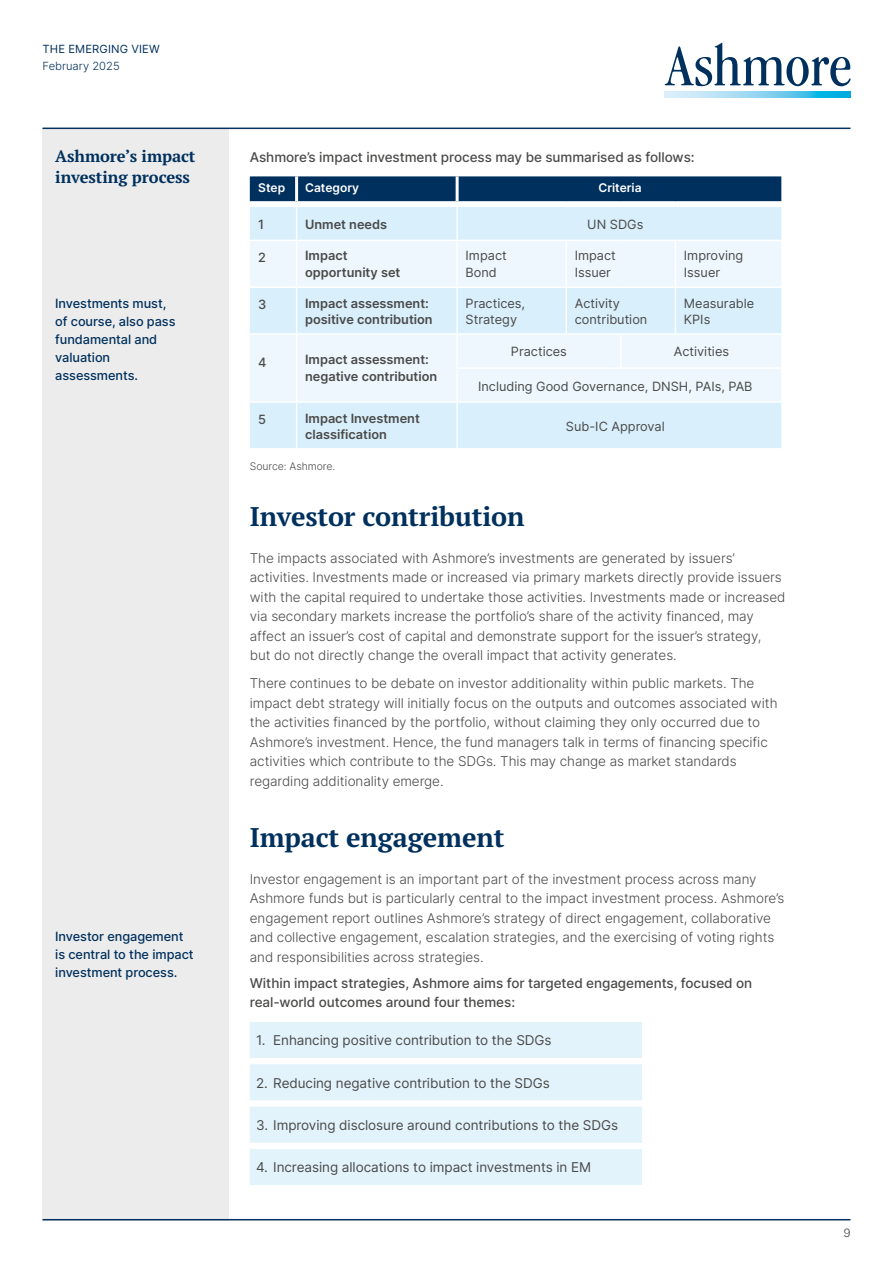
<style>
.page{position:relative;width:893px;height:1263px;background:#fff}
.page>*{position:absolute;margin:0;border:0;box-sizing:border-box;transform-origin:0 0}
.t1{font:700 27px "PT Serif Pro";letter-spacing:-.005em;color:#00305d}
.t2{font:700 16.5px/21px "PT Serif Pro";letter-spacing:-.005em;color:#00305d}
.t3{font:300 13.5px/19.5px "Inter";letter-spacing:-.005em;color:#4a4a49}
.t4{font:13.5px "Inter";letter-spacing:-.005em;color:#4a4a49}
.t5{font:500 13.5px/19.5px "Inter";letter-spacing:-.005em;color:#4a4a49}
.t6{font:12.75px/16.5px "Inter";color:#4a4a49}
.t7{font:600 12.75px/16.5px "Inter";color:#4a4a49}
.t8{font:500 12.75px/18px "Inter";letter-spacing:-.005em;color:#00305d}
.t9{font:500 12.75px "Inter";color:#4a4a49}
.t10{font:600 12px "Inter";color:#fff}
.t11{font:300 12px "Univers Com 45";color:#4a4a49}
.t12{font:11.25px "Inter";letter-spacing:.01em;color:#00305d}
.t13{font:300 11.25px "Inter";color:#00305d}
.t14{font:300 10.5px "Inter";letter-spacing:-.005em;color:#4a4a49}
</style>
<div class="page">
<div style="left:43px;top:128px;width:186px;height:1092px;background:#ececec"></div>
<svg style="left:665px;top:43px;width:185px;height:43px"></svg>
<svg style="left:665px;top:92px;width:185px;height:6px"></svg>
<hr style="left:43px;top:128px;width:807px;height:1px;background:#00305d">
<hr style="left:43px;top:1219px;width:807px;height:1px;background:#00305d">
<div style="left:250px;top:1022px;width:392px;height:36px;background:#e3f3fc"></div>
<div style="left:250px;top:1064px;width:392px;height:36px;background:#e3f3fc"></div>
<div style="left:250px;top:1107px;width:392px;height:36px;background:#e3f3fc"></div>
<div style="left:250px;top:1149px;width:392px;height:36px;background:#e3f3fc"></div>
<div style="left:250px;top:207px;width:531px;height:241px;background:#d9effb"></div>
<svg style="left:250px;top:241px;width:531px;height:160px;background:#e7f4fc"></svg>
<svg style="left:250px;top:176px;width:532px;height:26px;background:#0f3c66"></svg>
<hr style="left:296px;top:207px;width:1px;height:33px;background:#fff">
<hr style="left:456px;top:207px;width:2px;height:33px;background:#fff">
<hr style="left:250px;top:240px;width:47px;height:1px;background:#fff">
<hr style="left:297px;top:240px;width:160px;height:1px;background:#fff">
<hr style="left:296px;top:241px;width:1px;height:45px;background:#fff">
<hr style="left:457px;top:240px;width:109px;height:1px;background:#fff">
<hr style="left:456px;top:241px;width:2px;height:45px;background:#fff">
<hr style="left:566px;top:240px;width:55px;height:1px;background:#fff">
<hr style="left:565px;top:241px;width:2px;height:45px;background:#fff">
<hr style="left:621px;top:240px;width:54px;height:1px;background:#fff">
<hr style="left:675px;top:240px;width:106px;height:1px;background:#fff">
<hr style="left:675px;top:241px;width:1px;height:45px;background:#fff">
<hr style="left:250px;top:286px;width:47px;height:2px;background:#fff">
<hr style="left:297px;top:286px;width:160px;height:2px;background:#fff">
<hr style="left:296px;top:288px;width:1px;height:45px;background:#fff">
<hr style="left:457px;top:286px;width:109px;height:2px;background:#fff">
<hr style="left:456px;top:288px;width:2px;height:45px;background:#fff">
<hr style="left:566px;top:286px;width:55px;height:2px;background:#fff">
<hr style="left:621px;top:286px;width:54px;height:2px;background:#fff">
<hr style="left:675px;top:286px;width:106px;height:2px;background:#fff">
<hr style="left:250px;top:333px;width:47px;height:2px;background:#fff">
<hr style="left:297px;top:333px;width:160px;height:2px;background:#fff">
<hr style="left:296px;top:335px;width:1px;height:33px;background:#fff">
<hr style="left:457px;top:333px;width:109px;height:2px;background:#fff">
<hr style="left:456px;top:335px;width:2px;height:32px;background:#fff">
<hr style="left:566px;top:333px;width:55px;height:2px;background:#fff">
<hr style="left:621px;top:333px;width:54px;height:2px;background:#fff">
<hr style="left:620px;top:335px;width:2px;height:32px;background:#fff">
<hr style="left:675px;top:333px;width:106px;height:2px;background:#fff">
<hr style="left:296px;top:368px;width:1px;height:33px;background:#fff">
<hr style="left:456px;top:367px;width:110px;height:2px;background:#fff">
<hr style="left:456px;top:369px;width:2px;height:32px;background:#fff">
<hr style="left:566px;top:367px;width:55px;height:2px;background:#fff">
<hr style="left:621px;top:367px;width:54px;height:2px;background:#fff">
<hr style="left:675px;top:367px;width:106px;height:2px;background:#fff">
<hr style="left:250px;top:401px;width:47px;height:2px;background:#fff">
<hr style="left:297px;top:401px;width:160px;height:2px;background:#fff">
<hr style="left:296px;top:403px;width:1px;height:45px;background:#fff">
<hr style="left:457px;top:401px;width:109px;height:2px;background:#fff">
<hr style="left:456px;top:403px;width:2px;height:45px;background:#fff">
<hr style="left:566px;top:401px;width:55px;height:2px;background:#fff">
<hr style="left:621px;top:401px;width:54px;height:2px;background:#fff">
<hr style="left:675px;top:401px;width:106px;height:2px;background:#fff">
<hr style="left:565px;top:288px;width:2px;height:45px;background:#fff">
<hr style="left:675px;top:288px;width:1px;height:45px;background:#fff">
<p class="t12" style="left:43px;top:41px;width:119px">THE EMERGING VIEW</p>
<p class="t13" style="left:43px;top:58px;width:79px">February 2025</p>
<p class="t2" style="left:55px;top:145px;width:142px">Ashmore’s impact investing process</p>
<p class="t8" style="left:55px;top:294px;width:122px">Investments must, of course, also pass fundamental and valuation assessments.</p>
<p class="t8" style="left:55px;top:927px;width:140px">Investor engagement is central to the impact investment process.</p>
<p class="t5" style="left:250px;top:147px;width:446px">Ashmore’s impact investment process may be summarised as follows:</p>
<p class="t10" style="left:258px;top:179px;width:28px">Step</p>
<p class="t10" style="left:305px;top:179px;width:56px">Category</p>
<p class="t10" style="left:598px;top:179px;width:45px">Criteria</p>
<p class="t9" style="left:258px;top:215px;width:8px">1</p>
<p class="t7" style="left:305px;top:216px;width:84px">Unmet needs</p>
<p class="t6" style="left:587px;top:216px;width:58px">UN SDGs</p>
<p class="t9" style="left:258px;top:248px;width:9px">2</p>
<p class="t7" style="left:305px;top:247px;width:97px">Impact opportunity set</p>
<p class="t6" style="left:466px;top:247px;width:43px">Impact<br>Bond</p>
<p class="t6" style="left:575px;top:247px;width:43px">Impact<br>Issuer</p>
<p class="t6" style="left:684px;top:247px;width:61px">Improving<br>Issuer</p>
<p class="t9" style="left:258px;top:295px;width:10px">3</p>
<p class="t7" style="left:305px;top:295px;width:129px">Impact assessment: positive contribution</p>
<p class="t6" style="left:466px;top:295px;width:61px">Practices,<br>Strategy</p>
<p class="t6" style="left:575px;top:295px;width:74px">Activity contribution</p>
<p class="t6" style="left:684px;top:295px;width:72px">Measurable<br>KPIs</p>
<p class="t9" style="left:258px;top:353px;width:10px">4</p>
<p class="t7" style="left:305px;top:351px;width:134px">Impact assessment: negative contribution</p>
<p class="t6" style="left:511px;top:343px;width:58px">Practices</p>
<p class="t6" style="left:674px;top:343px;width:57px">Activities</p>
<p class="t6" style="left:478px;top:377px;width:276px">Including Good Governance, DNSH, PAIs, PAB</p>
<p class="t9" style="left:258px;top:410px;width:9px">5</p>
<p class="t7" style="left:305px;top:409px;width:116px">Impact Investment classification</p>
<p class="t6" style="left:566px;top:418px;width:100px">Sub-IC Approval</p>
<p class="t14" style="left:250px;top:458px;width:87px">Source: Ashmore.</p>
<h1 class="t1" style="left:250px;top:499px;width:276px">Investor contribution</h1>
<p class="t3" style="left:250px;top:548px;width:537px">The impacts associated with Ashmore’s investments are generated by issuers’ activities. Investments made or increased via primary markets directly provide issuers with the capital required to undertake those activities. Investments made or increased via secondary markets increase the portfolio’s share of the activity financed, may affect an issuer’s cost of capital and demonstrate support for the issuer’s strategy, but do not directly change the overall impact that activity generates.</p>
<p class="t3" style="left:250px;top:673px;width:529px">There continues to be debate on investor additionality within public markets. The impact debt strategy will initially focus on the outputs and outcomes associated with the activities financed by the portfolio, without claiming they only occurred due to Ashmore’s investment. Hence, the fund managers talk in terms of financing specific activities which contribute to the SDGs. This may change as market standards regarding additionality emerge.</p>
<h1 class="t1" style="left:250px;top:820px;width:256px">Impact engagement</h1>
<p class="t3" style="left:250px;top:869px;width:536px">Investor engagement is an important part of the investment process across many Ashmore funds but is particularly central to the impact investment process. Ashmore’s engagement report outlines Ashmore’s strategy of direct engagement, collaborative and collective engagement, escalation strategies, and the exercising of voting rights and responsibilities across strategies.</p>
<p class="t5" style="left:250px;top:973px;width:504px">Within impact strategies, Ashmore aims for targeted engagements, focused on real-world outcomes around four themes:</p>
<p class="t4" style="left:256px;top:1030px;width:297px">1. Enhancing positive contribution to the SDGs</p>
<p class="t4" style="left:256px;top:1073px;width:295px">2. Reducing negative contribution to the SDGs</p>
<p class="t4" style="left:256px;top:1115px;width:363px">3. Improving disclosure around contributions to the SDGs</p>
<p class="t4" style="left:256px;top:1158px;width:336px">4. Increasing allocations to impact investments in EM</p>
<p class="t11" style="left:844px;top:1226px;width:8px">9</p>
</div>
